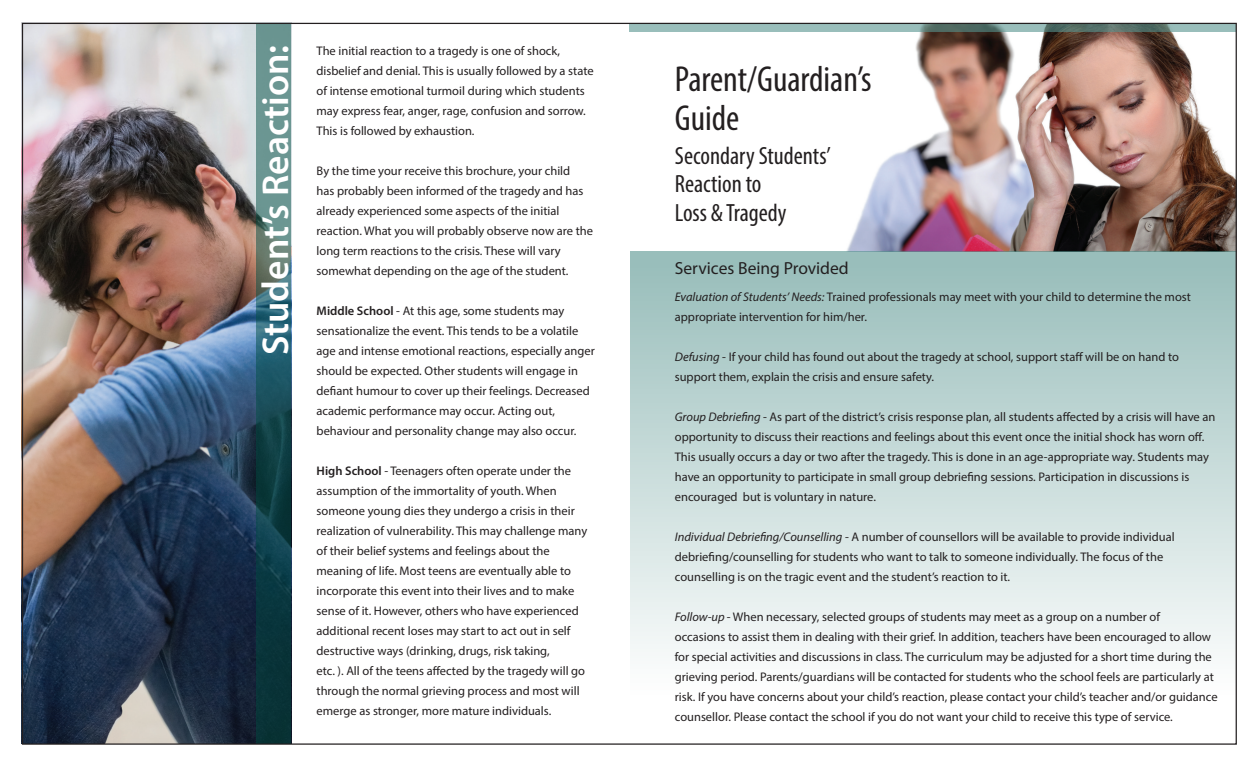
<style>
.page{position:relative;width:1260px;height:765px;background:#fff}
.page>*{position:absolute;margin:0;border:0;box-sizing:border-box;transform-origin:0 0}
.t1{font:600 37.5px "Myriad Pro";color:#fff}
.t2{font:condensed 36.25px "Myriad Pro";color:#231f20}
.t3{font:condensed 25px "Myriad Pro";color:#231f20}
.t4{font:17.5px "Myriad Pro";color:#231f20}
.t5{font:12.5px/20px "Myriad Pro";color:#231f20}
.s1{font-weight:600}
.s2{font-style:italic}
</style>
<div class="page">
<img style="left:826px;top:32px;width:409px;height:220px">
<img style="left:24px;top:25px;width:232px;height:718px">
<svg style="left:256px;top:25px;width:35px;height:718px;background:#325f63"></svg>
<div style="left:630px;top:252px;width:607px;height:496px;background:linear-gradient(to bottom,#99bebb,#fff)"></div>
<svg style="left:629px;top:25px;width:606px;height:7px;background:#81a39e"></svg>
<p class="t1" style="left:252px;top:355px;width:312px;rotate:-90deg">Student’s Reaction:</p>
<p class="t5" style="left:317px;top:40px;width:245px">The initial reaction to a tragedy is one of shock,</p>
<p class="t5" style="left:317px;top:60px;width:279px">disbelief and denial. This is usually followed by a state of intense emotional turmoil during which students may express fear, anger, rage, confusion and sorrow.<br>This is followed by exhaustion.</p>
<p class="t5" style="left:317px;top:160px;width:268px">By the time your receive this brochure, your child has probably been informed of the tragedy and has already experienced some aspects of the initial</p>
<p class="t5" style="left:317px;top:220px;width:278px">reaction. What you will probably observe now are the long term reactions to the crisis. These will vary</p>
<p class="t5" style="left:317px;top:260px;width:253px">somewhat depending on the age of the student.</p>
<p class="t5" style="left:317px;top:300px;width:280px"><span class="s1">Middle School</span> - At this age, some students may sensationalize the event. This tends to be a volatile age and intense emotional reactions, especially anger should be expected. Other students will engage in defiant humour to cover up their feelings. Decreased academic performance may occur. Acting out,</p>
<p class="t5" style="left:317px;top:420px;width:261px">behaviour and personality change may also occur.</p>
<p class="t5" style="left:317px;top:460px;width:256px"><span class="s1">High School</span> - Teenagers often operate under the</p>
<p class="t5" style="left:317px;top:480px;width:242px">assumption of the immortality of youth. When</p>
<p class="t5" style="left:317px;top:500px;width:272px">someone young dies they undergo a crisis in their realization of vulnerability. This may challenge many of their belief systems and feelings about the</p>
<p class="t5" style="left:317px;top:560px;width:264px">meaning of life. Most teens are eventually able to incorporate this event into their lives and to make sense of it. However, others who have experienced additional recent loses may start to act out in self</p>
<p class="t5" style="left:317px;top:640px;width:235px">destructive ways (drinking, drugs, risk taking,</p>
<p class="t5" style="left:317px;top:660px;width:270px">etc. ). All of the teens affected by the tragedy will go through the normal grieving process and most will emerge as stronger, more mature individuals.</p>
<p class="t2" style="left:675px;top:57px;width:198px">Parent/Guardian’s</p>
<p class="t2" style="left:675px;top:96px;width:66px">Guide</p>
<p class="t3" style="left:675px;top:140px;width:157px">Secondary Students’</p>
<p class="t3" style="left:675px;top:169px;width:88px">Reaction to</p>
<p class="t3" style="left:675px;top:198px;width:113px">Loss &amp; Tragedy</p>
<p class="t4" style="left:675px;top:258px;width:176px">Services Being Provided</p>
<p class="t5" style="left:675px;top:286px;width:518px"><span class="s2">Evaluation of Students’ Needs:</span> Trained professionals may meet with your child to determine the most</p>
<p class="t5" style="left:675px;top:306px;width:194px">appropriate intervention for him/her.</p>
<p class="t5" style="left:675px;top:346px;width:506px"><span class="s2">Defusing</span> - If your child has found out about the tragedy at school, support staff will be on hand to</p>
<p class="t5" style="left:675px;top:366px;width:261px">support them, explain the crisis and ensure safety.</p>
<p class="t5" style="left:675px;top:406px;width:542px"><span class="s2">Group Debriefing</span> - As part of the district’s crisis response plan, all students affected by a crisis will have an</p>
<p class="t5" style="left:675px;top:426px;width:531px">opportunity to discuss their reactions and feelings about this event once the initial shock has worn off.</p>
<p class="t5" style="left:675px;top:446px;width:536px">This usually occurs a day or two after the tragedy. This is done in an age-appropriate way. Students may</p>
<p class="t5" style="left:675px;top:466px;width:516px">have an opportunity to participate in small group debriefing sessions. Participation in discussions is</p>
<p class="t5" style="left:675px;top:486px;width:203px">encouraged but is voluntary in nature.</p>
<p class="t5" style="left:675px;top:526px;width:501px"><span class="s2">Individual Debriefing/Counselling</span> - A number of counsellors will be available to provide individual</p>
<p class="t5" style="left:675px;top:546px;width:490px">debriefing/counselling for students who want to talk to someone individually. The focus of the</p>
<p class="t5" style="left:675px;top:566px;width:337px">counselling is on the tragic event and the student’s reaction to it.</p>
<p class="t5" style="left:675px;top:606px;width:487px"><span class="s2">Follow-up</span> - When necessary, selected groups of students may meet as a group on a number of</p>
<p class="t5" style="left:675px;top:626px;width:538px">occasions to assist them in dealing with their grief. In addition, teachers have been encouraged to allow</p>
<p class="t5" style="left:675px;top:646px;width:544px">for special activities and discussions in class. The curriculum may be adjusted for a short time during the grieving period. Parents/guardians will be contacted for students who the school feels are particularly at risk. If you have concerns about your child’s reaction, please contact your child’s teacher and/or guidance</p>
<p class="t5" style="left:675px;top:706px;width:500px">counsellor. Please contact the school if you do not want your child to receive this type of service.</p>
</div>
